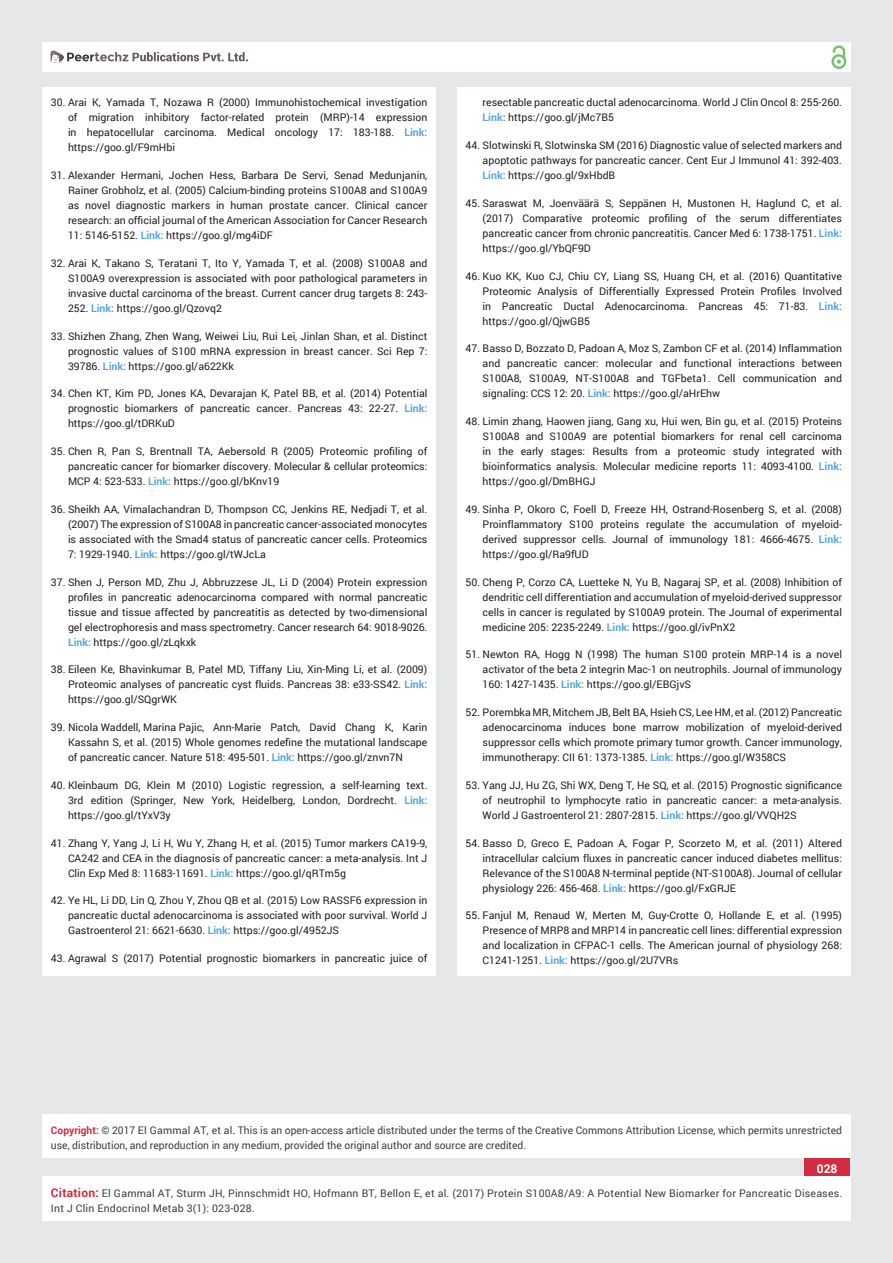
<style>
.page{position:relative;width:893px;height:1263px;background:#e6e7e9}
.page>*{position:absolute;margin:0;border:0;box-sizing:border-box;transform-origin:0 0}
.t1{font:700 12px "Roboto";color:#fff}
.t2{font:10.5px/15px "Roboto";color:#231f20;text-align:justify}
.t3{font:10.5px/15px "Roboto";color:#3e3e3f}
.t4{font:10.5px/15px "Roboto";letter-spacing:.02em;color:#3e3e3f}
.s1{font-weight:700;color:#56a7dc}
.s2{font-weight:700;color:#d12c41}
.s3{color:#0b0c0b}
.s4{font-weight:700;font-size:12px;color:#d12c41}
</style>
<div class="page">
<div style="left:42px;top:43px;width:808px;height:29px;background:#fff"></div>
<div style="left:831px;top:54px;width:15px;height:15px;border:2px solid #72c272;border-radius:50%"></div>
<svg style="left:831px;top:45px;width:15px;height:19px"></svg>
<div style="left:804px;top:1157px;width:46px;height:43px;background:#d12c41"></div>
<svg style="left:49px;top:50px;width:199px;height:14px"></svg>
<div style="left:42px;top:1176px;width:809px;height:44px;background:#fff"></div>
<div style="left:42px;top:1114px;width:808px;height:44px;background:#fff"></div>
<div style="left:42px;top:87px;width:394px;height:889px;background:#fff"></div>
<div style="left:457px;top:87px;width:393px;height:889px;background:#fff"></div>
<p class="t2" style="left:68px;top:95px;width:361px;text-indent:-17px">30. Arai K, Yamada T, Nozawa R (2000) Immunohistochemical investigation of migration inhibitory factor-related protein (MRP)-14 expression in hepatocellular carcinoma. Medical oncology 17: 183-188. <span class="s1">Link: </span>https://goo.gl/F9mHbi</p>
<p class="t2" style="left:68px;top:167px;width:361px;text-indent:-17px">31. Alexander Hermani, Jochen Hess, Barbara De Servi, Senad Medunjanin, Rainer Grobholz, et al. (2005) Calcium-binding proteins S100A8 and S100A9 as novel diagnostic markers in human prostate cancer. Clinical cancer research: an official journal of the American Association for Cancer Research 11: 5146-5152. <span class="s1">Link:</span> https://goo.gl/mg4iDF</p>
<p class="t2" style="left:68px;top:255px;width:361px;text-indent:-17px">32. Arai K, Takano S, Teratani T, Ito Y, Yamada T, et al. (2008) S100A8 and S100A9 overexpression is associated with poor pathological parameters in invasive ductal carcinoma of the breast. Current cancer drug targets 8: 243- 252. <span class="s1">Link:</span> https://goo.gl/Qzovq2</p>
<p class="t2" style="left:68px;top:328px;width:361px;text-indent:-17px">33. Shizhen Zhang, Zhen Wang, Weiwei Liu, Rui Lei, Jinlan Shan, et al. Distinct prognostic values of S100 mRNA expression in breast cancer. Sci Rep 7:<br>39786. <span class="s1">Link:</span> https://goo.gl/a622Kk</p>
<p class="t2" style="left:68px;top:386px;width:361px;text-indent:-17px">34. Chen KT, Kim PD, Jones KA, Devarajan K, Patel BB, et al. (2014) Potential prognostic biomarkers of pancreatic cancer. Pancreas 43: 22-27. <span class="s1">Link: </span>https://goo.gl/tDRKuD</p>
<p class="t2" style="left:68px;top:443px;width:361px;text-indent:-17px">35. Chen R, Pan S, Brentnall TA, Aebersold R (2005) Proteomic profiling of pancreatic cancer for biomarker discovery. Molecular &amp; cellular proteomics:<br>MCP 4: 523-533. <span class="s1">Link:</span> https://goo.gl/bKnv19</p>
<p class="t2" style="left:68px;top:501px;width:361px;text-indent:-17px">36. Sheikh AA, Vimalachandran D, Thompson CC, Jenkins RE, Nedjadi T, et al. (2007) The expression of S100A8 in pancreatic cancer-associated monocytes is associated with the Smad4 status of pancreatic cancer cells. Proteomics 7: 1929-1940. <span class="s1">Link:</span> https://goo.gl/tWJcLa</p>
<p class="t2" style="left:68px;top:574px;width:361px;text-indent:-17px">37. Shen J, Person MD, Zhu J, Abbruzzese JL, Li D (2004) Protein expression profiles in pancreatic adenocarcinoma compared with normal pancreatic tissue and tissue affected by pancreatitis as detected by two-dimensional gel electrophoresis and mass spectrometry. Cancer research 64: 9018-9026.<br><span class="s1">Link:</span> https://goo.gl/zLqkxk</p>
<p class="t2" style="left:68px;top:662px;width:361px;text-indent:-17px">38. Eileen Ke, Bhavinkumar B, Patel MD, Tiffany Liu, Xin-Ming Li, et al. (2009)<br>Proteomic analyses of pancreatic cyst fluids. Pancreas 38: e33-SS42. <span class="s1">Link: </span>https://goo.gl/SQgrWK</p>
<p class="t2" style="left:68px;top:719px;width:361px;text-indent:-17px">39. Nicola Waddell, Marina Pajic, Ann-Marie Patch, David Chang K, Karin Kassahn S, et al. (2015) Whole genomes redefine the mutational landscape of pancreatic cancer. Nature 518: 495-501. <span class="s1">Link:</span> https://goo.gl/znvn7N</p>
<p class="t2" style="left:68px;top:777px;width:361px;text-indent:-17px">40. Kleinbaum DG, Klein M (2010) Logistic regression, a self-learning text.<br>3rd edition (Springer, New York, Heidelberg, London, Dordrecht. <span class="s1">Link: </span>https://goo.gl/tYxV3y</p>
<p class="t2" style="left:68px;top:835px;width:361px;text-indent:-17px">41. Zhang Y, Yang J, Li H, Wu Y, Zhang H, et al. (2015) Tumor markers CA19-9, CA242 and CEA in the diagnosis of pancreatic cancer: a meta-analysis. Int J Clin Exp Med 8: 11683-11691. <span class="s1">Link:</span> https://goo.gl/qRTm5g</p>
<p class="t2" style="left:68px;top:893px;width:361px;text-indent:-17px">42. Ye HL, Li DD, Lin Q, Zhou Y, Zhou QB et al. (2015) Low RASSF6 expression in pancreatic ductal adenocarcinoma is associated with poor survival. World J Gastroenterol 21: 6621-6630. <span class="s1">Link:</span> https://goo.gl/4952JS</p>
<p class="t2" style="left:51px;top:951px;width:378px">43. Agrawal S (2017) Potential prognostic biomarkers in pancreatic juice of</p>
<p class="t2" style="left:483px;top:95px;width:361px">resectable pancreatic ductal adenocarcinoma. World J Clin Oncol 8: 255-260.<br><span class="s1">Link:</span> https://goo.gl/jMc7B5</p>
<p class="t2" style="left:483px;top:137px;width:361px;text-indent:-17px">44. Slotwinski R, Slotwinska SM (2016) Diagnostic value of selected markers and apoptotic pathways for pancreatic cancer. Cent Eur J Immunol 41: 392-403.<br><span class="s1">Link:</span> https://goo.gl/9xHbdB</p>
<p class="t2" style="left:483px;top:195px;width:361px;text-indent:-17px">45. Saraswat M, Joenväärä S, Seppänen H, Mustonen H, Haglund C, et al. (2017) Comparative proteomic profiling of the serum differentiates pancreatic cancer from chronic pancreatitis. Cancer Med 6: 1738-1751. <span class="s1">Link: </span>https://goo.gl/YbQF9D</p>
<p class="t2" style="left:483px;top:268px;width:361px;text-indent:-17px">46. Kuo KK, Kuo CJ, Chiu CY, Liang SS, Huang CH, et al. (2016) Quantitative Proteomic Analysis of Differentially Expressed Protein Profiles Involved in Pancreatic Ductal Adenocarcinoma. Pancreas 45: 71-83. <span class="s1">Link: </span>https://goo.gl/QjwGB5</p>
<p class="t2" style="left:483px;top:341px;width:361px;text-indent:-17px">47. Basso D, Bozzato D, Padoan A, Moz S, Zambon CF et al. (2014) Inflammation and pancreatic cancer: molecular and functional interactions between S100A8, S100A9, NT-S100A8 and TGFbeta1. Cell communication and signaling: CCS 12: 20. <span class="s1">Link:</span> https://goo.gl/aHrEhw</p>
<p class="t2" style="left:483px;top:413px;width:361px;text-indent:-17px">48. Limin zhang, Haowen jiang, Gang xu, Hui wen, Bin gu, et al. (2015) Proteins S100A8 and S100A9 are potential biomarkers for renal cell carcinoma in the early stages: Results from a proteomic study integrated with bioinformatics analysis. Molecular medicine reports 11: 4093-4100. <span class="s1">Link: </span>https://goo.gl/DmBHGJ</p>
<p class="t2" style="left:483px;top:501px;width:361px;text-indent:-17px">49. Sinha P, Okoro C, Foell D, Freeze HH, Ostrand-Rosenberg S, et al. (2008)<br>Proinflammatory S100 proteins regulate the accumulation of myeloid&shy;derived suppressor cells. Journal of immunology 181: 4666-4675. <span class="s1">Link: </span>https://goo.gl/Ra9fUD</p>
<p class="t2" style="left:483px;top:574px;width:361px;text-indent:-17px">50. Cheng P, Corzo CA, Luetteke N, Yu B, Nagaraj SP, et al. (2008) Inhibition of dendritic cell differentiation and accumulation of myeloid-derived suppressor cells in cancer is regulated by S100A9 protein. The Journal of experimental medicine 205: 2235-2249. <span class="s1">Link:</span> https://goo.gl/ivPnX2</p>
<p class="t2" style="left:483px;top:647px;width:361px;text-indent:-17px">51. Newton RA, Hogg N (1998) The human S100 protein MRP-14 is a novel activator of the beta 2 integrin Mac-1 on neutrophils. Journal of immunology 160: 1427-1435. <span class="s1">Link:</span> https://goo.gl/EBGjvS</p>
<p class="t2" style="left:483px;top:704px;width:361px;text-indent:-17px">52. Porembka MR, Mitchem JB, Belt BA, Hsieh CS, Lee HM, et al. (2012) Pancreatic adenocarcinoma induces bone marrow mobilization of myeloid-derived suppressor cells which promote primary tumor growth. Cancer immunology, immunotherapy: CII 61: 1373-1385. <span class="s1">Link:</span> https://goo.gl/W358CS</p>
<p class="t2" style="left:483px;top:777px;width:361px;text-indent:-17px">53. Yang JJ, Hu ZG, Shi WX, Deng T, He SQ, et al. (2015) Prognostic significance of neutrophil to lymphocyte ratio in pancreatic cancer: a meta-analysis.<br>World J Gastroenterol 21: 2807-2815. <span class="s1">Link:</span> https://goo.gl/VVQH2S</p>
<p class="t2" style="left:483px;top:835px;width:361px;text-indent:-17px">54. Basso D, Greco E, Padoan A, Fogar P, Scorzeto M, et al. (2011) Altered intracellular calcium fluxes in pancreatic cancer induced diabetes mellitus:<br>Relevance of the S100A8 N-terminal peptide (NT-S100A8). Journal of cellular physiology 226: 456-468. <span class="s1">Link:</span> https://goo.gl/FxGRJE</p>
<p class="t2" style="left:483px;top:908px;width:361px;text-indent:-17px">55. Fanjul M, Renaud W, Merten M, Guy-Crotte O, Hollande E, et al. (1995)<br>Presence of MRP8 and MRP14 in pancreatic cell lines: differential expression and localization in CFPAC-1 cells. The American journal of physiology 268:<br>C1241-1251. <span class="s1">Link:</span> https://goo.gl/2U7VRs</p>
<p class="t3" style="left:51px;top:1122px;width:792px"><span class="s2">Copyright:</span> © 2017 El Gammal AT, et al<span class="s3">.</span> This is an open-access article distributed under the terms of the Creative Commons Attribution License, which permits unrestricted use, distribution, and reproduction in any medium, provided the original author and source are credited.</p>
<p class="t1" style="left:817px;top:1161px;width:22px">028</p>
<p class="t4" style="left:51px;top:1185px;width:793px"><span class="s4">Citation:</span> El Gammal AT, Sturm JH, Pinnschmidt HO, Hofmann BT, Bellon E, et al. (2017) Protein S100A8/A9: A Potential New Biomarker for Pancreatic Diseases.<br>Int J Clin Endocrinol Metab 3(1): 023-028.</p>
</div>
